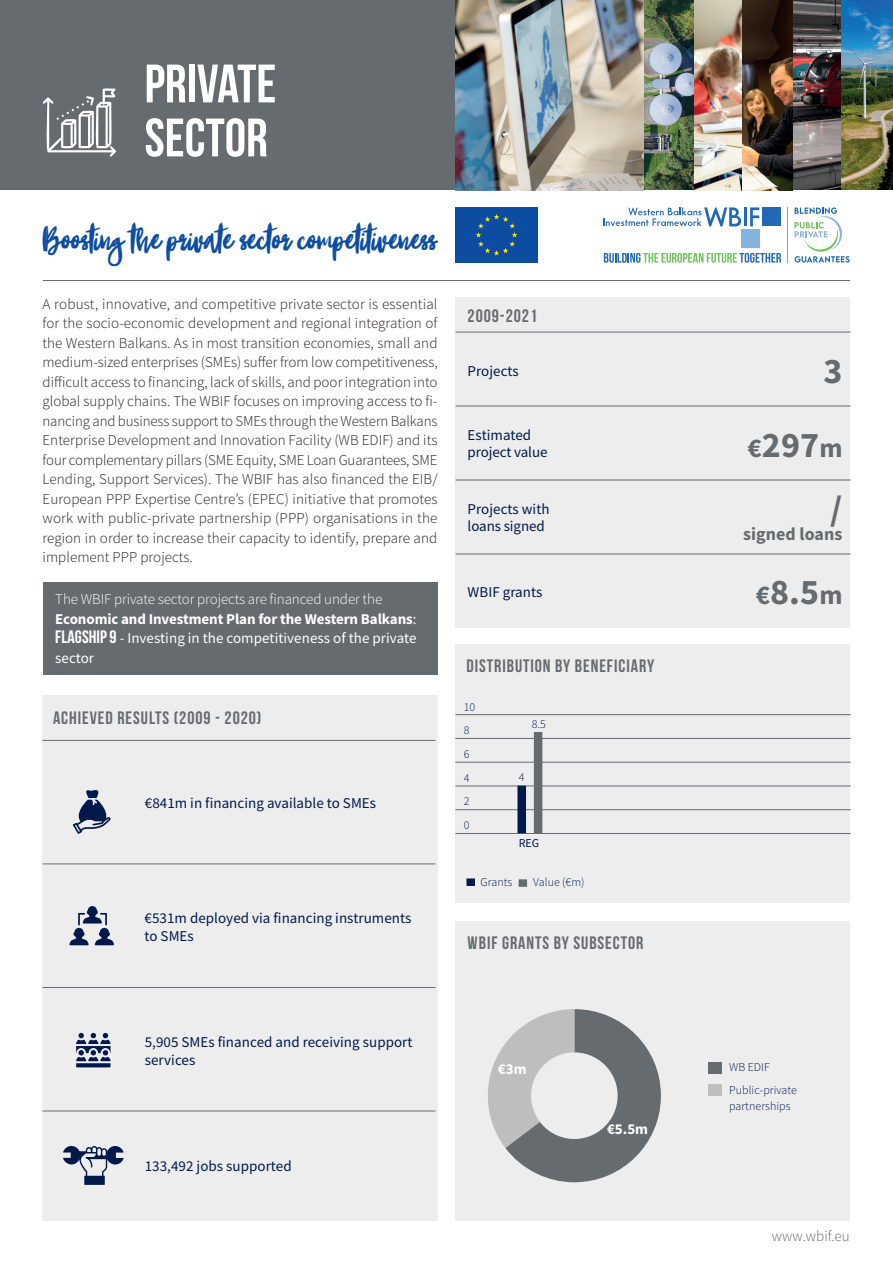
<style>
.page{position:relative;width:893px;height:1263px;background:#fff}
.page>*{position:absolute;margin:0;border:0;box-sizing:border-box;transform-origin:0 0}
.t1{font:700 54px/54px "Bebas Neue";color:#fff}
.t2{font:700 36px/73.7px "Source Sans Pro";color:#656b6e;text-align:right}
.t3{font:25.8px "Portobesto";color:#0d4da1}
.t4{font:700 18px "Bebas Neue";letter-spacing:.055em;color:#656b6e}
.t5{font:700 18px "Source Sans Pro";letter-spacing:.005em;color:#656b6e}
.t6{font:300 15px/19.5px "Source Sans Pro";letter-spacing:.005em;color:#231f20;text-align:justify}
.t7{font:15px/18px "Source Sans Pro";letter-spacing:.005em;color:#00194b}
.t8{font:15px/19.5px "Source Sans Pro";letter-spacing:.005em;color:#fff}
.t9{font:300 15px "Source Sans Pro";letter-spacing:.005em;color:#656b6e}
.t10{font:700 15px "Source Sans Pro";color:#fff}
.t11{font:300 12px/23.7px "Source Sans Pro";letter-spacing:.005em;color:#00194b}
.t12{font:12px "Source Sans Pro";color:#00194b}
.s1{font-weight:300}
.s2{font-weight:700}
.s3{font-family:"Bebas Neue";font-weight:700;font-size:18px}
.s4{font-size:27px}
</style>
<div class="page">
<div style="left:43px;top:695px;width:395px;height:525px;background:#eeedee"></div>
<div style="left:0;top:0;width:893px;height:190px;background:#656b6e"></div>
<hr style="left:43px;top:280px;width:807px;height:1px;background:#656b6e">
<hr style="left:43px;top:740px;width:392px;height:1px;background:#656b6e">
<hr style="left:43px;top:863px;width:392px;height:1px;background:#656b6e">
<hr style="left:43px;top:987px;width:392px;height:1px;background:#656b6e">
<hr style="left:43px;top:1111px;width:392px;height:1px;background:#656b6e">
<img style="left:792px;top:0;width:49px;height:190px">
<img style="left:841px;top:0;width:52px;height:190px">
<img style="left:455px;top:0;width:287px;height:190px">
<img style="left:742px;top:0;width:50px;height:190px">
<div style="left:455px;top:298px;width:395px;height:330px;background:#eeedee"></div>
<div style="left:455px;top:644px;width:395px;height:259px;background:#eeedee"></div>
<div style="left:455px;top:921px;width:395px;height:299px;background:#eeedee"></div>
<div style="left:43px;top:582px;width:395px;height:92px;background:#656b6e"></div>
<hr style="left:455px;top:332px;width:396px;height:1px;background:#656b6e">
<hr style="left:455px;top:406px;width:396px;height:1px;background:#656b6e">
<hr style="left:455px;top:554px;width:396px;height:1px;background:#656b6e">
<hr style="left:456px;top:480px;width:395px;height:1px;background:#656b6e">
<div style="left:519px;top:879px;width:8px;height:8px;background:#656b6e"></div>
<div style="left:466px;top:878px;width:9px;height:8px;background:#00194b"></div>
<div style="left:455px;top:207px;width:83px;height:56px;background:#0d4da1"></div>
<svg style="left:476px;top:214px;width:41px;height:42px"></svg>
<div style="left:709px;top:1062px;width:13px;height:12px;background:#656b6e"></div>
<div style="left:709px;top:1084px;width:13px;height:12px;background:#bfbebe"></div>
<hr style="left:744px;top:207px;width:3px;height:19px;background:#2169b4">
<svg style="left:750px;top:207px;width:9px;height:19px"></svg>
<svg style="left:603px;top:207px;width:138px;height:19px"></svg>
<div style="left:741px;top:229px;width:18px;height:19px;background:#84b3df"></div>
<div style="left:763px;top:207px;width:18px;height:19px;background:#2169b4"></div>
<svg style="left:604px;top:253px;width:177px;height:10px"></svg>
<svg style="left:795px;top:207px;width:55px;height:56px"></svg>
<hr style="left:787px;top:207px;width:1px;height:56px;background:#72c15f">
<svg style="left:43px;top:88px;width:73px;height:69px"></svg>
<hr style="left:455px;top:833px;width:396px;height:1px;background:#656b6e">
<hr style="left:455px;top:762px;width:396px;height:1px;background:#656b6e">
<hr style="left:455px;top:714px;width:396px;height:1px;background:#656b6e">
<hr style="left:455px;top:786px;width:396px;height:1px;background:#656b6e">
<hr style="left:455px;top:738px;width:396px;height:1px;background:#656b6e">
<hr style="left:455px;top:809px;width:396px;height:1px;background:#656b6e">
<div style="left:534px;top:732px;width:8px;height:101px;background:#656b6e"></div>
<div style="left:517px;top:786px;width:9px;height:47px;background:#00194b"></div>
<svg style="left:63px;top:1146px;width:61px;height:39px"></svg>
<svg style="left:487px;top:1009px;width:174px;height:173px"></svg>
<svg style="left:76px;top:1033px;width:35px;height:34px"></svg>
<svg style="left:73px;top:790px;width:38px;height:44px"></svg>
<svg style="left:69px;top:906px;width:45px;height:39px"></svg>
<h1 class="t1" style="left:145px;top:56px;width:133px">PRIVATE<br>SECTOR</h1>
<h3 class="t3" style="left:43px;top:224px;width:396px">Boosting the private sector competitiveness</h3>
<p class="t6" style="left:43px;top:294px;width:397px">A robust, innovative, and competitive private sector is essential for the socio-economic development and regional integration of the Western Balkans. As in most transition economies, small and medium-sized enterprises (SMEs) suffer from low competitiveness, difficult access to financing, lack of skills, and poor integration into global supply chains. The WBIF focuses on improving access to fi&shy;nancing and business support to SMEs through the Western Balkans Enterprise Development and Innovation Facility (WB EDIF) and its four complementary pillars (SME Equity, SME Loan Guarantees, SME Lending, Support Services). The WBIF has also financed the EIB/ European PPP Expertise Centre’s (EPEC) initiative that promotes work with public-private partnership (PPP) organisations in the region in order to increase their capacity to identify, prepare and implement PPP projects.</p>
<p class="t8" style="left:55px;top:589px;width:363px"><span class="s1">The WBIF private sector projects are financed under the </span><span class="s2">Economic and Investment Plan for the Western Balkans</span>:<br><span class="s3">FLAGSHIP 9</span> - Investing in the competitiveness of the private sector</p>
<p class="t4" style="left:53px;top:707px;width:210px">ACHIEVED RESULTS (2009 - 2020)</p>
<p class="t7" style="left:145px;top:794px;width:233px">€841m in financing available to SMEs</p>
<p class="t7" style="left:145px;top:909px;width:268px">€531m deployed via financing instruments to SMEs</p>
<p class="t4" style="left:468px;top:306px;width:71px">2009-2021</p>
<p class="t7" style="left:468px;top:362px;width:53px">Projects</p>
<p class="t7" style="left:468px;top:426px;width:81px;line-height:17.5px">Estimated project value</p>
<p class="t7" style="left:468px;top:500px;width:83px;line-height:17.5px">Projects with loans signed</p>
<p class="t7" style="left:468px;top:582px;width:76px">WBIF grants</p>
<p class="t4" style="left:466px;top:656px;width:189px">DISTRIBUTION BY BENEFICIARY</p>
<p class="t11" style="left:464px;top:695px;width:13px">10<br>8<br>6<br>4<br>2</p>
<p class="t11" style="left:464px;top:813px;width:7px">0</p>
<p class="t11" style="left:532px;top:713px;width:16px">8.5</p>
<p class="t11" style="left:519px;top:765px;width:7px">4</p>
<p class="t12" style="left:519px;top:835px;width:22px">REG</p>
<p class="t11" style="left:481px;top:870px;width:33px">Grants</p>
<p class="t11" style="left:533px;top:870px;width:53px">Value (€m)</p>
<p class="t4" style="left:468px;top:933px;width:177px">WBIF GRANTS BY SUBSECTOR</p>
<p class="t7" style="left:145px;top:1033px;width:269px">5,905 SMEs financed and receiving support services</p>
<p class="t7" style="left:145px;top:1157px;width:148px">133,492 jobs supported</p>
<p class="t10" style="left:498px;top:1058px;width:30px">€3m</p>
<p class="t10" style="left:607px;top:1119px;width:43px">€5.5m</p>
<h2 class="t2" style="left:747px;top:334px;width:96px">3 <span class="s4">€</span>297<span class="s4">m</span></h2>
<h2 class="t2" style="left:830px;top:472px;width:14px">/</h2>
<p class="t5" style="left:743px;top:522px;width:101px">signed loans</p>
<h2 class="t2" style="left:756px;top:555px;width:88px"><span class="s4">€</span>8.5<span class="s4">m</span></h2>
<p class="t11" style="left:729px;top:1056px;width:69px;line-height:22.6px">WB EDIF<br>Public-private</p>
<p class="t11" style="left:729px;top:1094px;width:63px">partnerships</p>
<p class="t9" style="left:772px;top:1227px;width:79px">www.wbif.eu</p>
</div>
